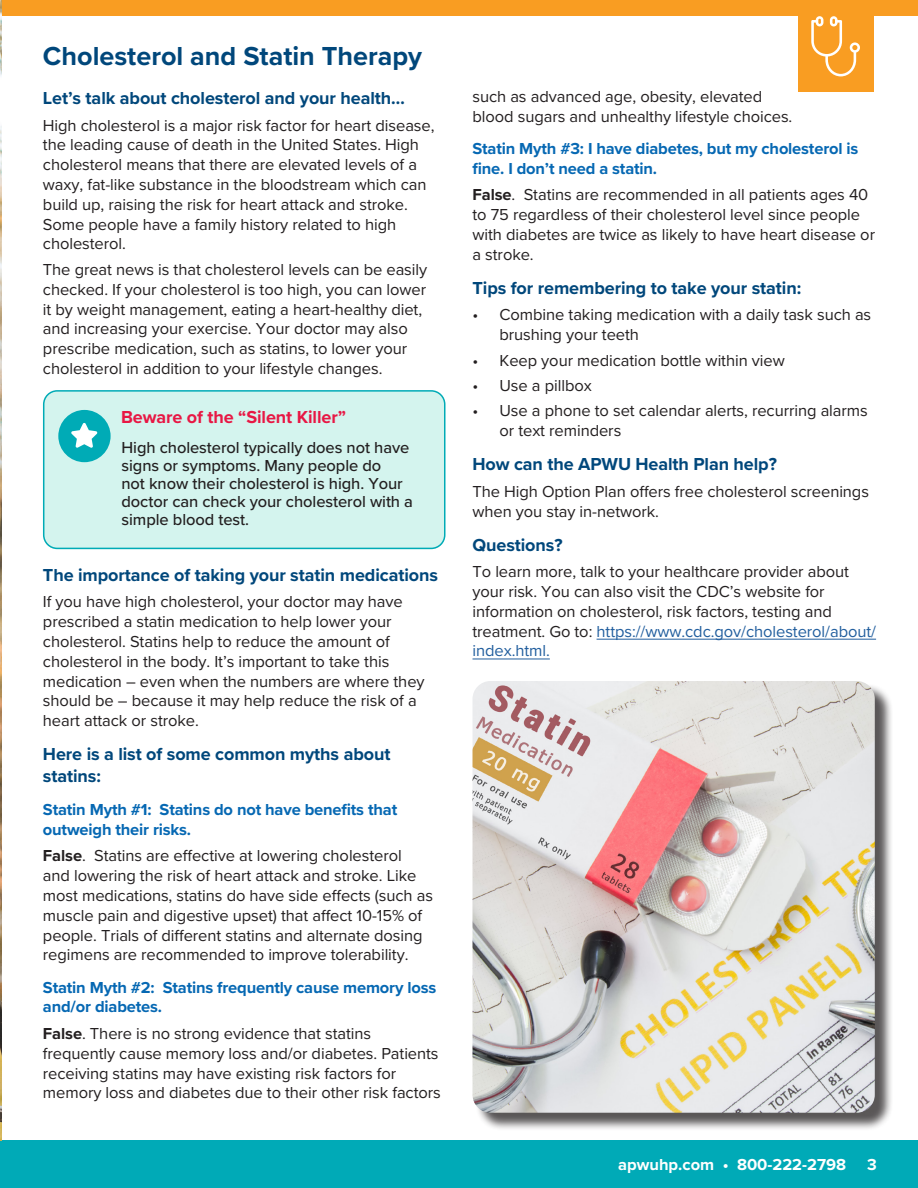
<style>
.page{position:relative;width:918px;height:1188px;background:#fff}
.page>*{position:absolute;margin:0;border:0;box-sizing:border-box;transform-origin:0 0}
.H1_Story_Headlines{font:700 27px "Proxima Nova";color:#00477b}
.H3_Subhead{font:700 18px/21.6px "Proxima Nova";letter-spacing:-.005em;color:#00477b}
.H3_Subhead-2{font:700 18px "Proxima Nova";letter-spacing:-.005em;color:#e81744}
.Body_Copy{font:16.5px/19.8px "Proxima Nova";letter-spacing:-.005em;color:#231f20}
.H4_Subhead{font:700 16.5px/19.8px "Proxima Nova";letter-spacing:-.01em;color:#0668b3}
.Body_Copy-2{font:500 16.5px/18px "Proxima Nova";letter-spacing:-.005em;color:#231f20}
.t1{font:700 16.5px "Proxima Nova";color:#fff}
.s1{font-weight:700}
.s2{color:#215e9e}
</style>
<div class="page">
<div style="left:0;top:1141px;width:918px;height:47px;background:#00aab7"></div>
<hr style="left:597px;top:639px;width:279px;height:1px;background:#215e9e">
<hr style="left:472px;top:659px;width:78px;height:1px;background:#215e9e">
<div style="left:44px;top:391px;width:401px;height:158px;background:#d4f4ee;border-radius:14px"></div>
<div style="left:58px;top:410px;width:53px;height:52px;background:#00abb6;border-radius:50%"></div>
<svg style="left:71px;top:423px;width:27px;height:25px"></svg>
<div style="left:43px;top:390px;width:402px;height:159px;border:2px solid #00abb6;border-radius:14px"></div>
<div style="left:475px;top:683px;width:419px;height:448px;background:#231f20;opacity:.75"></div>
<img style="left:472px;top:681px;width:403px;height:432px">
<div style="left:798px;top:1px;width:75px;height:91px;background:#f99d22"></div>
<svg style="left:811px;top:16px;width:49px;height:60px"></svg>
<div style="left:0;top:0;width:918px;height:16px;background:#f99d22"></div>
<img style="left:0;top:0;width:1px;height:1141px">
<h1 class="H1_Story_Headlines" style="left:43px;top:36px;width:381px">Cholesterol and Statin Therapy</h1>
<p class="H3_Subhead" style="left:43px;top:87px;width:364px">Let’s talk about cholesterol and your health…</p>
<p class="Body_Copy" style="left:43px;top:115px;width:393px">High cholesterol is a major risk factor for heart disease, the leading cause of death in the United States. High cholesterol means that there are elevated levels of a waxy, fat-like substance in the bloodstream which can build up, raising the risk for heart attack and stroke.<br>Some people have a family history related to high cholesterol.</p>
<p class="Body_Copy" style="left:43px;top:259px;width:386px">The great news is that cholesterol levels can be easily checked. If your cholesterol is too high, you can lower it by weight management, eating a heart-healthy diet, and increasing your exercise. Your doctor may also prescribe medication, such as statins, to lower your cholesterol in addition to your lifestyle changes.</p>
<p class="H3_Subhead-2" style="left:121px;top:404px;width:226px">Beware of the “Silent Killer”</p>
<p class="Body_Copy-2" style="left:122px;top:438px;width:293px">High cholesterol typically does not have signs or symptoms. Many people do<br>not know their cholesterol is high. Your doctor can check your cholesterol with a simple blood test.</p>
<p class="H3_Subhead" style="left:43px;top:564px;width:397px">The importance of taking your statin medications</p>
<p class="Body_Copy" style="left:43px;top:591px;width:383px">If you have high cholesterol, your doctor may have prescribed a statin medication to help lower your cholesterol. Statins help to reduce the amount of cholesterol in the body. It’s important to take this medication – even when the numbers are where they should be – because it may help reduce the risk of a heart attack or stroke.</p>
<p class="H3_Subhead" style="left:43px;top:743px;width:349px">Here is a list of some common myths about statins:</p>
<p class="H4_Subhead" style="left:43px;top:799px;width:356px">Statin Myth #1: Statins do not have benefits that outweigh their risks.</p>
<p class="Body_Copy" style="left:43px;top:845px;width:392px"><span class="s1">False</span>. Statins are effective at lowering cholesterol<br>and lowering the risk of heart attack and stroke. Like most medications, statins do have side effects (such as muscle pain and digestive upset) that affect 10-15% of people. Trials of different statins and alternate dosing regimens are recommended to improve tolerability.</p>
<p class="H4_Subhead" style="left:43px;top:977px;width:395px">Statin Myth #2: Statins frequently cause memory loss and/or diabetes.</p>
<p class="Body_Copy" style="left:43px;top:1023px;width:399px"><span class="s1">False</span>. There is no strong evidence that statins frequently cause memory loss and/or diabetes. Patients receiving statins may have existing risk factors for memory loss and diabetes due to their other risk factors</p>
<p class="Body_Copy" style="left:472px;top:86px;width:321px">such as advanced age, obesity, elevated blood sugars and unhealthy lifestyle choices.</p>
<p class="H4_Subhead" style="left:472px;top:138px;width:387px">Statin Myth #3: I have diabetes, but my cholesterol is fine. I don’t need a statin.</p>
<p class="Body_Copy" style="left:472px;top:184px;width:404px"><span class="s1">False</span>. Statins are recommended in all patients ages 40 to 75 regardless of their cholesterol level since people with diabetes are twice as likely to have heart disease or a stroke.</p>
<p class="H3_Subhead" style="left:472px;top:276px;width:330px">Tips for remembering to take your statin:</p>
<p class="Body_Copy" style="left:500px;top:304px;width:373px;text-indent:-27px">• Combine taking medication with a daily task such as brushing your teeth</p>
<p class="Body_Copy" style="left:472px;top:349px;width:314px">• Keep your medication bottle within view</p>
<p class="Body_Copy" style="left:472px;top:375px;width:121px">• Use a pillbox</p>
<p class="Body_Copy" style="left:500px;top:400px;width:370px;text-indent:-27px">• Use a phone to set calendar alerts, recurring alarms or text reminders</p>
<p class="H3_Subhead" style="left:472px;top:453px;width:306px">How can the APWU Health Plan help?</p>
<p class="Body_Copy" style="left:472px;top:481px;width:398px">The High Option Plan offers free cholesterol screenings when you stay in-network.</p>
<p class="H3_Subhead" style="left:472px;top:533px;width:92px">Questions?</p>
<p class="Body_Copy" style="left:472px;top:561px;width:405px">To learn more, talk to your healthcare provider about your risk. You can also visit the CDC’s website for information on cholesterol, risk factors, testing and treatment. Go to: <span class="s2">https://www.cdc.gov/cholesterol/about/ index.html.</span></p>
<p class="t1" style="left:618px;top:1152px;width:229px">apwuhp.com • 800-222-2798</p>
<p class="t1" style="left:867px;top:1152px;width:11px">3</p>
</div>
